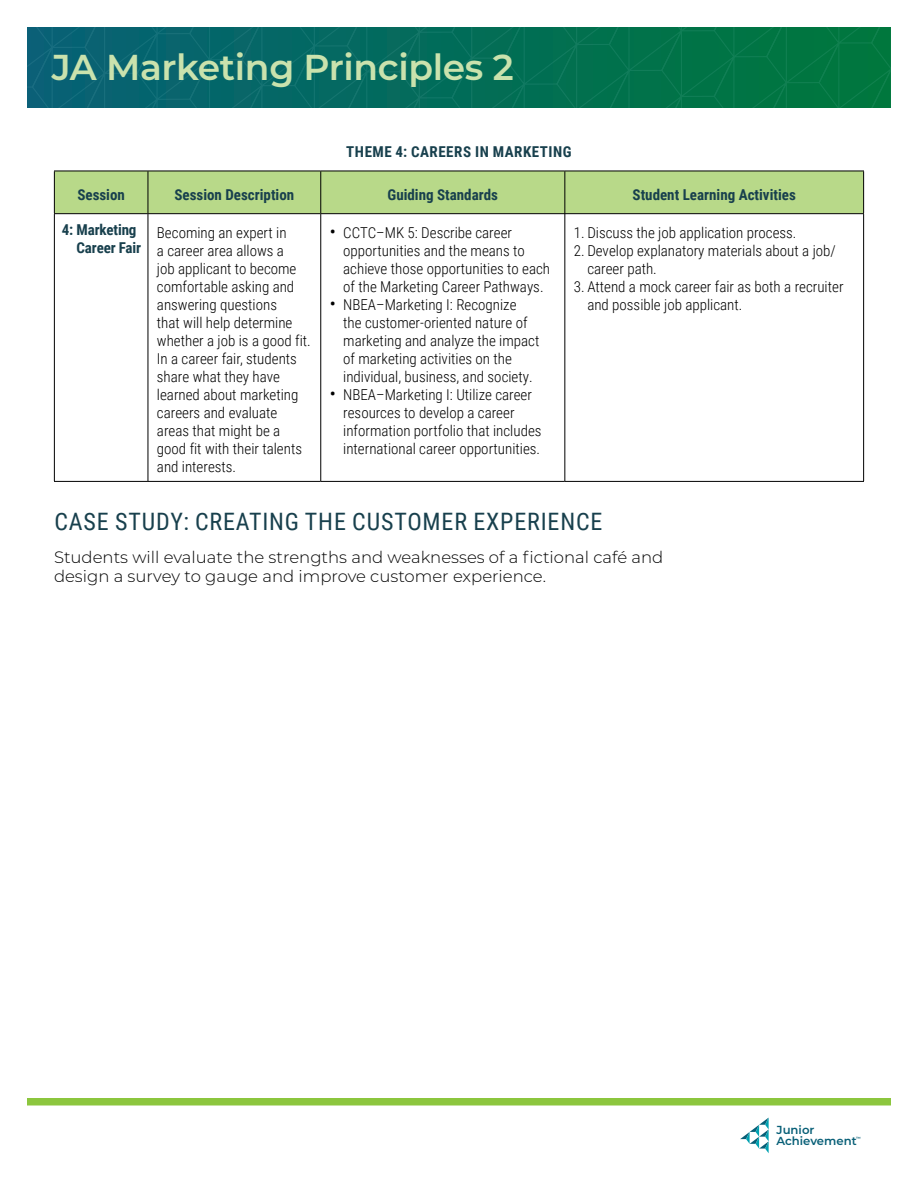
<style>
.page{position:relative;width:918px;height:1188px;background:#fff}
.page>*{position:absolute;margin:0;border:0;box-sizing:border-box;transform-origin:0 0}
.t1{font:600 36px "Montserrat";letter-spacing:-.01em;color:#cae2ad}
.t2{font:24px "Roboto Condensed";letter-spacing:.035em;color:#18404d}
.Body{font:300 16.5px/19.5px "Montserrat";color:#000}
.table_body{font:300 15px/18px "Roboto Condensed";color:#000}
.table_col_head{font:700 15px "Roboto Condensed";color:#18404d}
.table_title{font:700 15px "Roboto Condensed";letter-spacing:.035em;color:#18404d}
.table_col_head_fl_left_numbered{font:700 15px/18px "Roboto Condensed";letter-spacing:-.01em;color:#18404d}
.t3{font:600 11.7px/11.7px "Montserrat";color:#085f77}
.t4{font:600 4.5px "Montserrat";color:#085f77}
.s1{font-weight:400;font-size:18px}
</style>
<div class="page">
<svg style="left:740px;top:1118px;width:29px;height:35px"></svg>
<svg style="left:27px;top:27px;width:864px;height:81px"></svg>
<div style="left:27px;top:1098px;width:864px;height:8px;background:#8cc63e"></div>
<div style="left:55px;top:172px;width:808px;height:41px;background:#b8d989"></div>
<hr style="left:148px;top:214px;width:1px;height:267px;background:#000">
<hr style="left:320px;top:214px;width:1px;height:267px;background:#000">
<hr style="left:564px;top:214px;width:1px;height:267px;background:#000">
<hr style="left:54px;top:214px;width:1px;height:267px;background:#000">
<hr style="left:863px;top:214px;width:1px;height:267px;background:#000">
<hr style="left:54px;top:481px;width:94px;height:1px;background:#000">
<hr style="left:148px;top:481px;width:173px;height:1px;background:#000">
<hr style="left:321px;top:481px;width:244px;height:1px;background:#000">
<hr style="left:565px;top:481px;width:299px;height:1px;background:#000">
<hr style="left:54px;top:171px;width:94px;height:1px;background:#000">
<hr style="left:54px;top:171px;width:1px;height:42px;background:#000">
<hr style="left:148px;top:171px;width:173px;height:1px;background:#000">
<hr style="left:148px;top:171px;width:1px;height:42px;background:#000">
<hr style="left:321px;top:171px;width:244px;height:1px;background:#000">
<hr style="left:320px;top:171px;width:1px;height:42px;background:#000">
<hr style="left:565px;top:171px;width:299px;height:1px;background:#000">
<hr style="left:564px;top:171px;width:1px;height:42px;background:#000">
<hr style="left:54px;top:213px;width:94px;height:1px;background:#000">
<hr style="left:148px;top:213px;width:173px;height:1px;background:#000">
<hr style="left:321px;top:213px;width:244px;height:1px;background:#000">
<hr style="left:863px;top:171px;width:1px;height:42px;background:#000">
<hr style="left:564px;top:213px;width:300px;height:1px;background:#000">
<h1 class="t1" style="left:52px;top:42px;width:463px">JA Marketing Principles 2</h1>
<p class="table_title" style="left:346px;top:142px;width:227px">THEME 4: CAREERS IN MARKETING</p>
<p class="table_col_head" style="left:77px;top:184px;width:49px">Session</p>
<p class="table_col_head" style="left:174px;top:184px;width:121px">Session Description</p>
<p class="table_col_head" style="left:388px;top:184px;width:112px">Guiding Standards</p>
<p class="table_col_head" style="left:633px;top:184px;width:165px">Student Learning Activities</p>
<p class="table_col_head_fl_left_numbered" style="left:77px;top:221px;width:66px;text-indent:-15px">4: Marketing<br>Career Fair</p>
<p class="table_body" style="left:157px;top:224px;width:155px">Becoming an expert in<br>a career area allows a<br>job applicant to become comfortable asking and answering questions<br>that will help determine whether a job is a good fit.<br>In a career fair, students share what they have learned about marketing careers and evaluate areas that might be a good fit with their talents and interests.</p>
<p class="table_body" style="left:343px;top:224px;width:208px;text-indent:-14px"><span class="s1">•</span> CCTC–MK 5: Describe career opportunities and the means to achieve those opportunities to each of the Marketing Career Pathways.</p>
<p class="table_body" style="left:574px;top:224px;width:224px">1. Discuss the job application process.</p>
<p class="table_body" style="left:587px;top:242px;width:250px;text-indent:-14px">2. Develop explanatory materials about a job/ career path.</p>
<p class="table_body" style="left:587px;top:278px;width:258px;text-indent:-14px">3. Attend a mock career fair as both a recruiter and possible job applicant.</p>
<p class="table_body" style="left:343px;top:296px;width:198px;text-indent:-14px"><span class="s1">•</span> NBEA–Marketing I: Recognize<br>the customer-oriented nature of marketing and analyze the impact of marketing activities on the individual, business, and society.</p>
<p class="table_body" style="left:343px;top:386px;width:200px;text-indent:-14px"><span class="s1">•</span> NBEA–Marketing I: Utilize career resources to develop a career information portfolio that includes international career opportunities.</p>
<h3 class="t2" style="left:54px;top:504px;width:550px">CASE STUDY: CREATING THE CUSTOMER EXPERIENCE</h3>
<p class="Body" style="left:54px;top:547px;width:611px">Students will evaluate the strengths and weaknesses of a fictional café and design a survey to gauge and improve customer experience.</p>
<p class="t3" style="left:777px;top:1123px;width:82px">Junior<br>Achievement</p>
<p class="t4" style="left:856px;top:1135px;width:6px">™</p>
</div>
